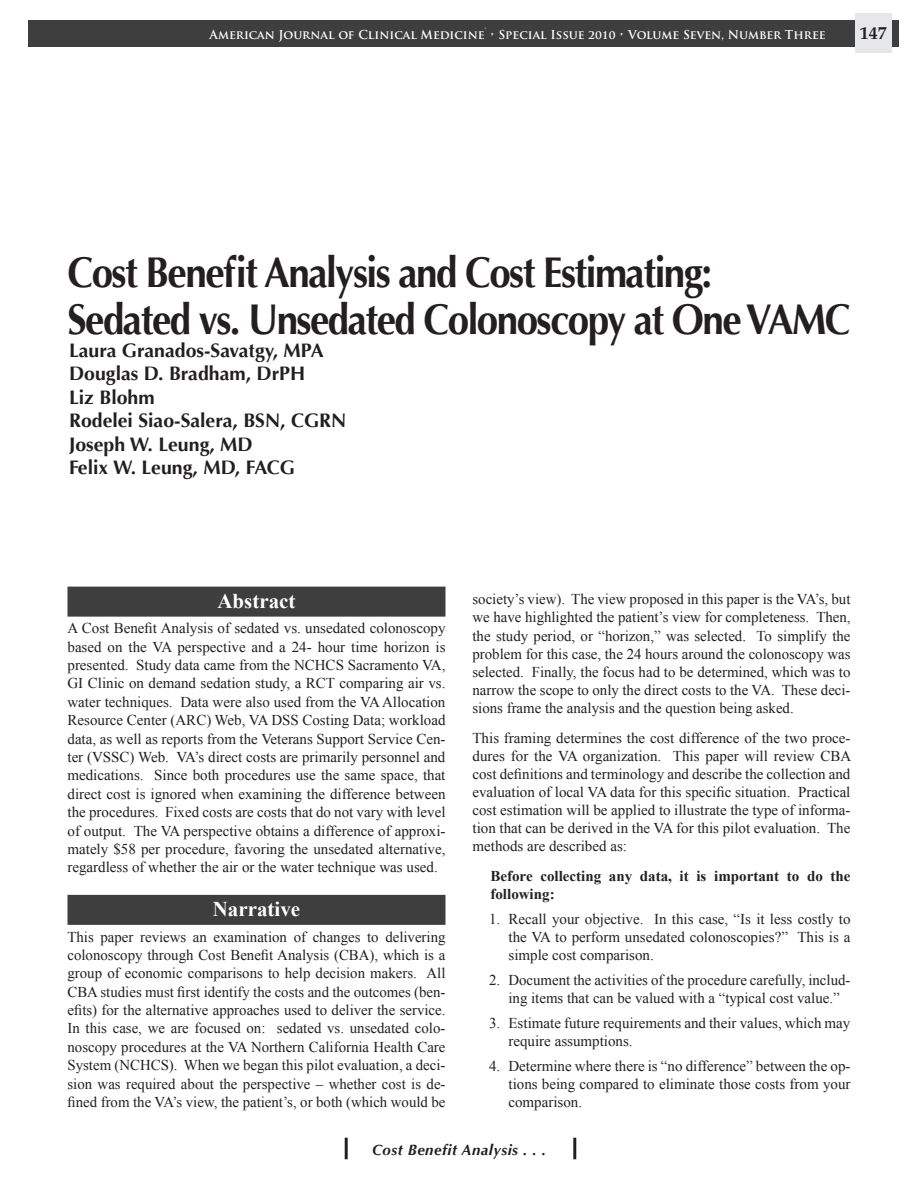
<style>
.page{position:relative;width:918px;height:1188px;background:#fff}
.page>*{position:absolute;margin:0;border:0;box-sizing:border-box;transform-origin:0 0}
.Headline{font:700 42.9px "Optima";letter-spacing:-.04em;color:#231f20;scale:.9 1}
.Rev_Sub_Head{font:700 21px "Times New Roman";color:#fff}
.BYLINE{font:700 19.5px "Optima";color:#231f20}
.t1{font:700 18px "Palatino";color:#231f20}
.Body_Text{font:15px/18.5px "Times New Roman";color:#231f20;text-align:justify}
.Body_Text-2{font:700 15px/18px "Times New Roman";color:#231f20}
.t2{font:italic 700 15px "Optima";letter-spacing:.03em;color:#231f20}
.t3{font:700 12px "Trajan Pro";color:#fff}
.t4{font:700 7.05px "Trajan Pro";color:#fff}
</style>
<div class="page">
<div style="left:28px;top:20px;width:870px;height:27px;background:#3e3e3f"></div>
<div style="left:855px;top:14px;width:37px;height:39px;background:#e6e7e9"></div>
<hr style="left:345px;top:1138px;width:3px;height:21px;background:#231f20">
<hr style="left:573px;top:1138px;width:3px;height:21px;background:#231f20">
<div style="left:68px;top:587px;width:378px;height:30px;background:#3e3e3f"></div>
<div style="left:68px;top:895px;width:378px;height:30px;background:#3e3e3f"></div>
<p class="t4" style="left:485px;top:26px;width:3px">®</p>
<p class="t1" style="left:860px;top:18px;width:28px">147</p>
<p class="t3" style="left:209px;top:27px;width:618px">American Journal of Clinical Medicine • Special Issue 2010 • Volume Seven, Number Three</p>
<p class="Headline" style="left:68px;top:247px;width:718px">Cost Benefit Analysis and Cost Estimating:</p>
<p class="Headline" style="left:68px;top:294px;width:872px">Sedated vs. Unsedated Colonoscopy at One VAMC</p>
<p class="BYLINE" style="left:69px;top:339px;width:256px">Laura Granados-Savatgy, MPA</p>
<p class="BYLINE" style="left:69px;top:362px;width:238px">Douglas D. Bradham, DrPH</p>
<p class="BYLINE" style="left:69px;top:386px;width:87px">Liz Blohm</p>
<p class="BYLINE" style="left:69px;top:409px;width:279px">Rodelei Siao-Salera, BSN, CGRN</p>
<p class="BYLINE" style="left:69px;top:433px;width:185px">Joseph W. Leung, MD</p>
<p class="BYLINE" style="left:69px;top:456px;width:227px">Felix W. Leung, MD, FACG</p>
<p class="Rev_Sub_Head" style="left:217px;top:587px;width:80px">Abstract</p>
<p class="Body_Text" style="left:68px;top:619px;width:380px">A Cost Benefit Analysis of sedated vs. unsedated colonoscopy based on the VA perspective and a 24- hour time horizon is presented. Study data came from the NCHCS Sacramento VA, GI Clinic on demand sedation study, a RCT comparing air vs. water techniques. Data were also used from the VA Allocation Resource Center (ARC) Web, VA DSS Costing Data; workload data, as well as reports from the Veterans Support Service Cen&shy;ter (VSSC) Web. VA’s direct costs are primarily personnel and medications. Since both procedures use the same space, that direct cost is ignored when examining the difference between the procedures. Fixed costs are costs that do not vary with level of output. The VA perspective obtains a difference of approxi&shy;mately $58 per procedure, favoring the unsedated alternative, regardless of whether the air or the water technique was used.</p>
<p class="Rev_Sub_Head" style="left:213px;top:895px;width:89px">Narrative</p>
<p class="Body_Text" style="left:68px;top:927px;width:380px">This paper reviews an examination of changes to delivering colonoscopy through Cost Benefit Analysis (CBA), which is a group of economic comparisons to help decision makers. All CBA studies must first identify the costs and the outcomes (ben&shy;efits) for the alternative approaches used to deliver the service.<br>In this case, we are focused on: sedated vs. unsedated colo&shy;noscopy procedures at the VA Northern California Health Care System (NCHCS). When we began this pilot evaluation, a deci&shy;sion was required about the perspective – whether cost is de&shy;fined from the VA’s view, the patient’s, or both (which would be</p>
<p class="Body_Text" style="left:472px;top:590px;width:380px;line-height:18px">society’s view). The view proposed in this paper is the VA’s, but we have highlighted the patient’s view for completeness. Then, the study period, or “horizon,” was selected. To simplify the problem for this case, the 24 hours around the colonoscopy was selected. Finally, the focus had to be determined, which was to narrow the scope to only the direct costs to the VA. These deci&shy;sions frame the analysis and the question being asked.</p>
<p class="Body_Text" style="left:472px;top:729px;width:380px;line-height:18px">This framing determines the cost difference of the two proce&shy;dures for the VA organization. This paper will review CBA cost definitions and terminology and describe the collection and evaluation of local VA data for this specific situation. Practical cost estimation will be applied to illustrate the type of informa&shy;tion that can be derived in the VA for this pilot evaluation. The methods are described as:</p>
<p class="Body_Text-2" style="left:490px;top:867px;width:362px">Before collecting any data, it is important to do the following:</p>
<p class="Body_Text" style="left:508px;top:910px;width:344px;line-height:18px;text-indent:-20px">1. Recall your objective. In this case, “Is it less costly to the VA to perform unsedated colonoscopies?” This is a simple cost comparison.</p>
<p class="Body_Text" style="left:489px;top:971px;width:363px;line-height:18px;text-align:center">2. Document the activities of the procedure carefully, includ&shy;ing items that can be valued with a “typical cost value.”</p>
<p class="Body_Text" style="left:508px;top:1014px;width:343px;line-height:18px;text-indent:-20px">3. Estimate future requirements and their values, which may require assumptions.</p>
<p class="Body_Text" style="left:508px;top:1057px;width:344px;line-height:18px;text-indent:-20px">4. Determine where there is “no difference” between the op&shy;tions being compared to eliminate those costs from your comparison.</p>
<p class="t2" style="left:372px;top:1141px;width:175px">Cost Benefit Analysis . . .</p>
</div>
